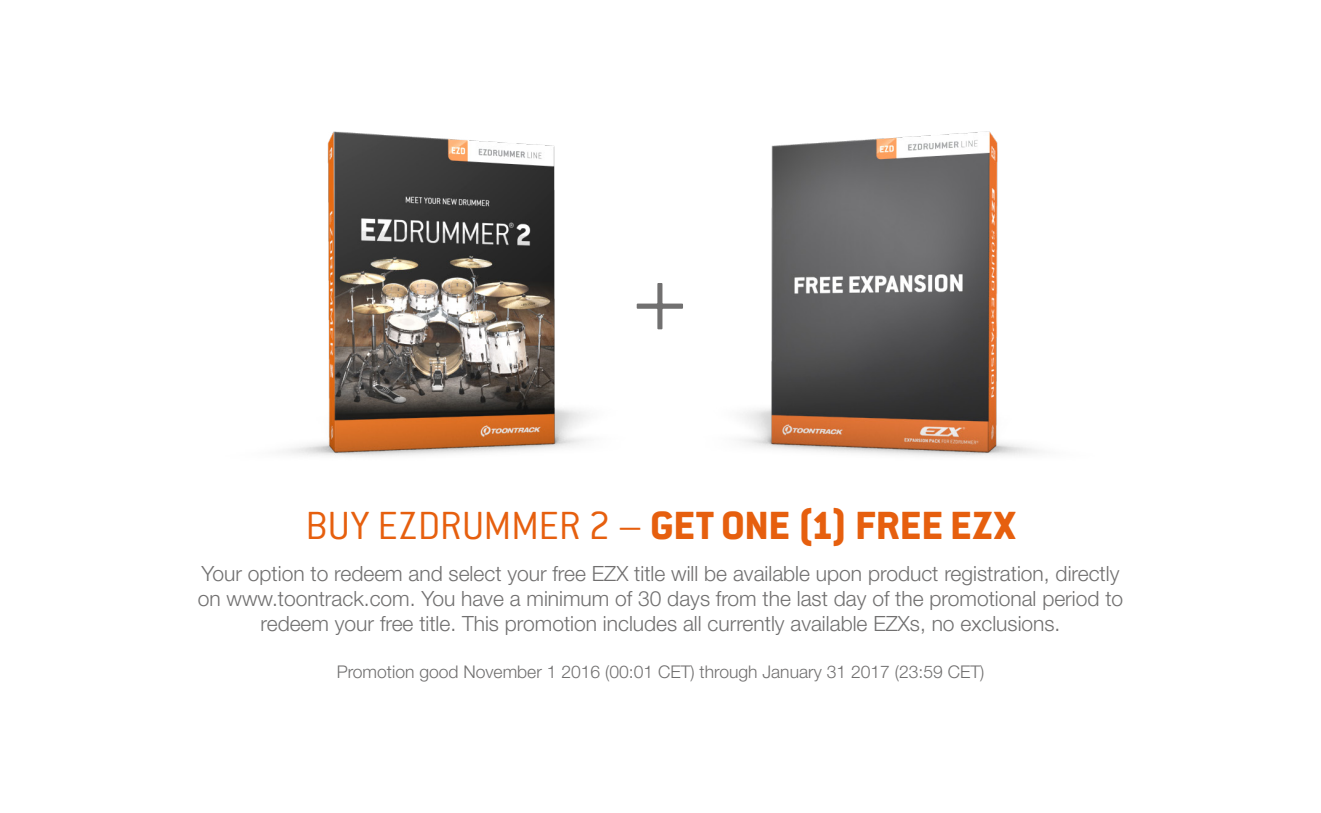
<style>
.page{position:relative;width:1321px;height:813px;background:#fff}
.page>*{position:absolute;margin:0;border:0;box-sizing:border-box;transform-origin:0 0}
.t1{font:300 109.9px "Conduit ITC Std";color:#717070}
.t2{font:800 43.23px "Conduit ITC Std";letter-spacing:.005em;color:#e65f0e}
.t3{font:300 21px/25.2px "Helvetica Neue LT Std";color:#717070;text-align:center}
.t4{font:300 17.5px "Helvetica Neue LT Std";color:#717070}
.s1{font-weight:300}
</style>
<div class="page">
<img style="left:286px;top:131px;width:753px;height:326px">
<h1 class="t1" style="left:632px;top:231px;width:58px">+</h1>
<h2 class="t2" style="left:305px;top:498px;width:712px"><span class="s1">BUY EZDRUMMER 2 –</span> GET ONE (1) FREE EZX</h2>
<p class="t3" style="left:198px;top:560px;width:927px">Your option to redeem and select your free EZX title will be available upon product registration, directly on www.toontrack.com. You have a minimum of 30 days from the last day of the promotional period to redeem your free title. This promotion includes all currently available EZXs, no exclusions.</p>
<p class="t4" style="left:337px;top:660px;width:649px">Promotion good November 1 2016 (00:01 CET) through January 31 2017 (23:59 CET)</p>
</div>
